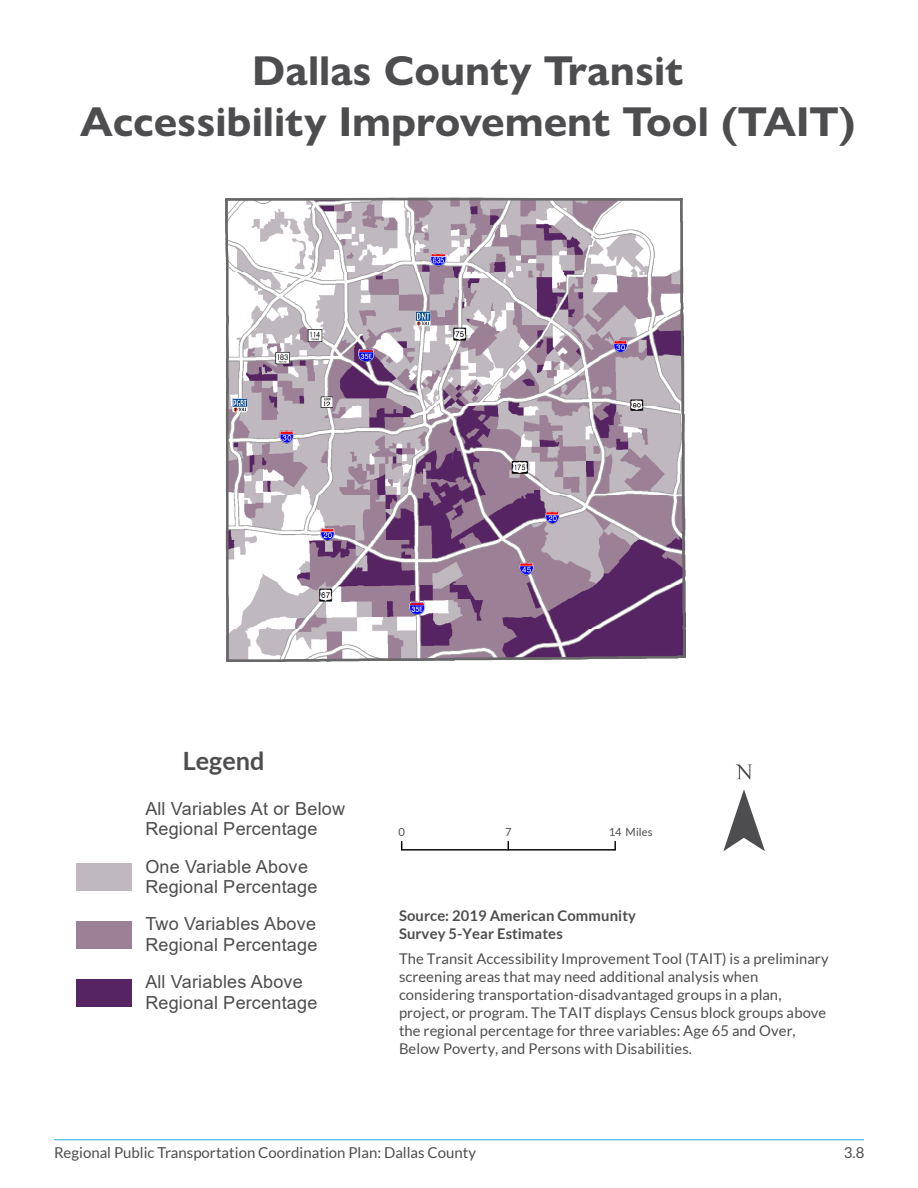
<style>
.page{position:relative;width:918px;height:1188px;background:#fff}
.page>*{position:absolute;margin:0;border:0;box-sizing:border-box;transform-origin:0 0}
.t1{font:126px "ESRI North";color:#4d4d4f}
.t2{font:700 42px/50.4px "Gill Sans Nova";color:#4d4d4f;text-align:center}
.t3{font:700 25.2px "Lato";letter-spacing:-.005em;color:#4d4d4f}
.t4{font:18px/20.9px "Arial";letter-spacing:.015em;color:#4d4d4f}
.t5{font:15px "Lato";color:#4d4d4f}
.t6{font:14.7px/18px "Lato";letter-spacing:.005em;color:#4d4d4f}
.t7{font:700 14.7px/18px "Lato";letter-spacing:.005em;color:#4d4d4f}
.t8{font:11.1px "Lato";color:#4d4d4f}
</style>
<div class="page">
<hr style="left:54px;top:1139px;width:810px;height:1px;background:#28aae1">
<svg style="left:225px;top:198px;width:460px;height:464px"></svg>
<svg style="left:614px;top:842px;width:2px;height:8px"></svg>
<hr style="left:402px;top:849px;width:213px;height:2px;background:#000">
<div style="left:77px;top:864px;width:55px;height:27px;background:#bfb8bf"></div>
<div style="left:77px;top:921px;width:55px;height:28px;background:#9c8096"></div>
<div style="left:77px;top:979px;width:55px;height:28px;background:#572463"></div>
<h2 class="t2" style="left:80px;top:46px;width:777px">Dallas County Transit<br>Accessibility Improvement Tool (TAIT)</h2>
<h3 class="t3" style="left:183px;top:746px;width:83px">Legend</h3>
<p class="t4" style="left:145px;top:798px;width:201px">All Variables At or Below<br>Regional Percentage</p>
<p class="t4" style="left:145px;top:856px;width:174px">One Variable Above<br>Regional Percentage</p>
<p class="t4" style="left:145px;top:913px;width:174px;line-height:21.3px">Two Variables Above<br>Regional Percentage</p>
<p class="t4" style="left:145px;top:971px;width:174px;line-height:21.3px">All Variables Above<br>Regional Percentage</p>
<p class="t8" style="left:398px;top:826px;width:8px">0</p>
<p class="t8" style="left:505px;top:826px;width:8px">7</p>
<p class="t8" style="left:609px;top:826px;width:46px">14 Miles</p>
<p class="t7" style="left:399px;top:907px;width:238px">Source: 2019 American Community<br>Survey 5-Year Estimates</p>
<h1 class="t1" style="left:723px;top:734px;width:43px">¯</h1>
<p class="t6" style="left:399px;top:950px;width:431px">The Transit Accessibility Improvement Tool (TAIT) is a preliminary screening areas that may need additional analysis when considering transportation-disadvantaged groups in a plan, project, or program. The TAIT displays Census block groups above the regional percentage for three variables: Age 65 and Over, Below Poverty, and Persons with Disabilities.</p>
<p class="t5" style="left:54px;top:1144px;width:424px">Regional Public Transportation Coordination Plan: Dallas County</p>
<p class="t5" style="left:844px;top:1144px;width:22px">3.8</p>
</div>
